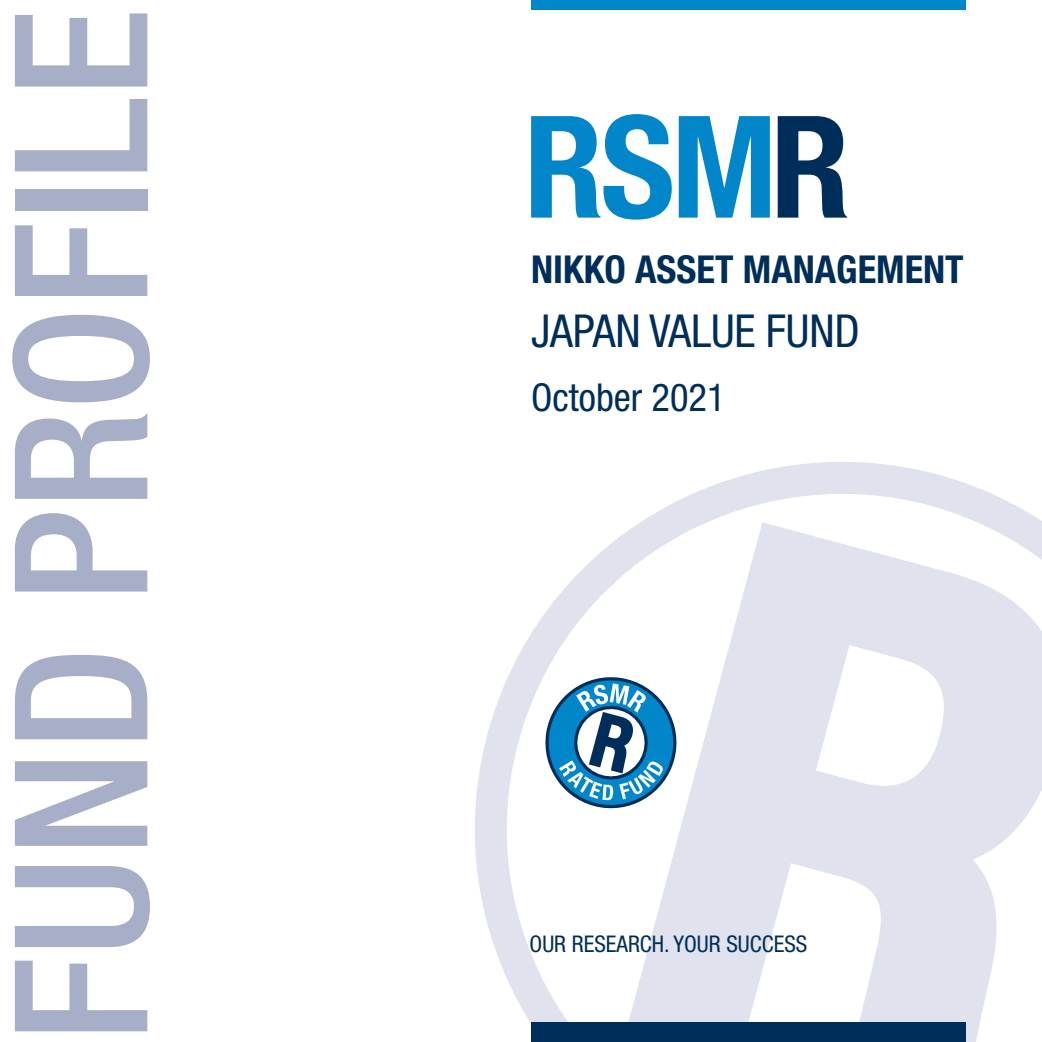
<style>
.page{position:relative;width:1042px;height:1042px;background:#fff}
.page>*{position:absolute;margin:0;border:0;box-sizing:border-box;transform-origin:0 0}
.t1{font:500 condensed 185.5px "Helvetica Neue LT Std";color:#a7aec7}
.t2{font:condensed 45.5px "Helvetica Neue LT Std";letter-spacing:-.005em;color:#002e5a}
.t3{font:700 condensed 38.5px "Helvetica Neue LT Std";color:#002e5a}
.t4{font:condensed 38.5px "Helvetica Neue LT Std";color:#002e5a}
.t5{font:condensed 22.93px "Helvetica Neue LT Std";color:#002e5a}
</style>
<div class="page">
<svg style="left:475px;top:462px;width:567px;height:561px"></svg>
<svg style="left:622px;top:522px;width:420px;height:520px;fill:#e0e2ed"></svg>
<svg style="left:545px;top:677px;width:131px;height:131px"></svg>
<svg style="left:531px;top:114px;width:141px;height:106px"></svg>
<svg style="left:679px;top:116px;width:91px;height:102px"></svg>
<svg style="left:777px;top:116px;width:70px;height:102px"></svg>
<div style="left:531px;top:0;width:434px;height:10px;background:#0086c9"></div>
<div style="left:531px;top:1022px;width:434px;height:20px;background:#002e5a"></div>
<h1 class="t1" style="left:-29px;top:1042px;width:1035px;rotate:-90deg">FUND PROFILE</h1>
<h3 class="t3" style="left:531px;top:246px;width:434px">NIKKO ASSET MANAGEMENT</h3>
<h2 class="t2" style="left:531px;top:304px;width:330px">JAPAN VALUE FUND</h2>
<h3 class="t4" style="left:531px;top:375px;width:196px">October 2021</h3>
<p class="t5" style="left:529px;top:930px;width:279px">OUR RESEARCH. YOUR SUCCESS</p>
</div>
